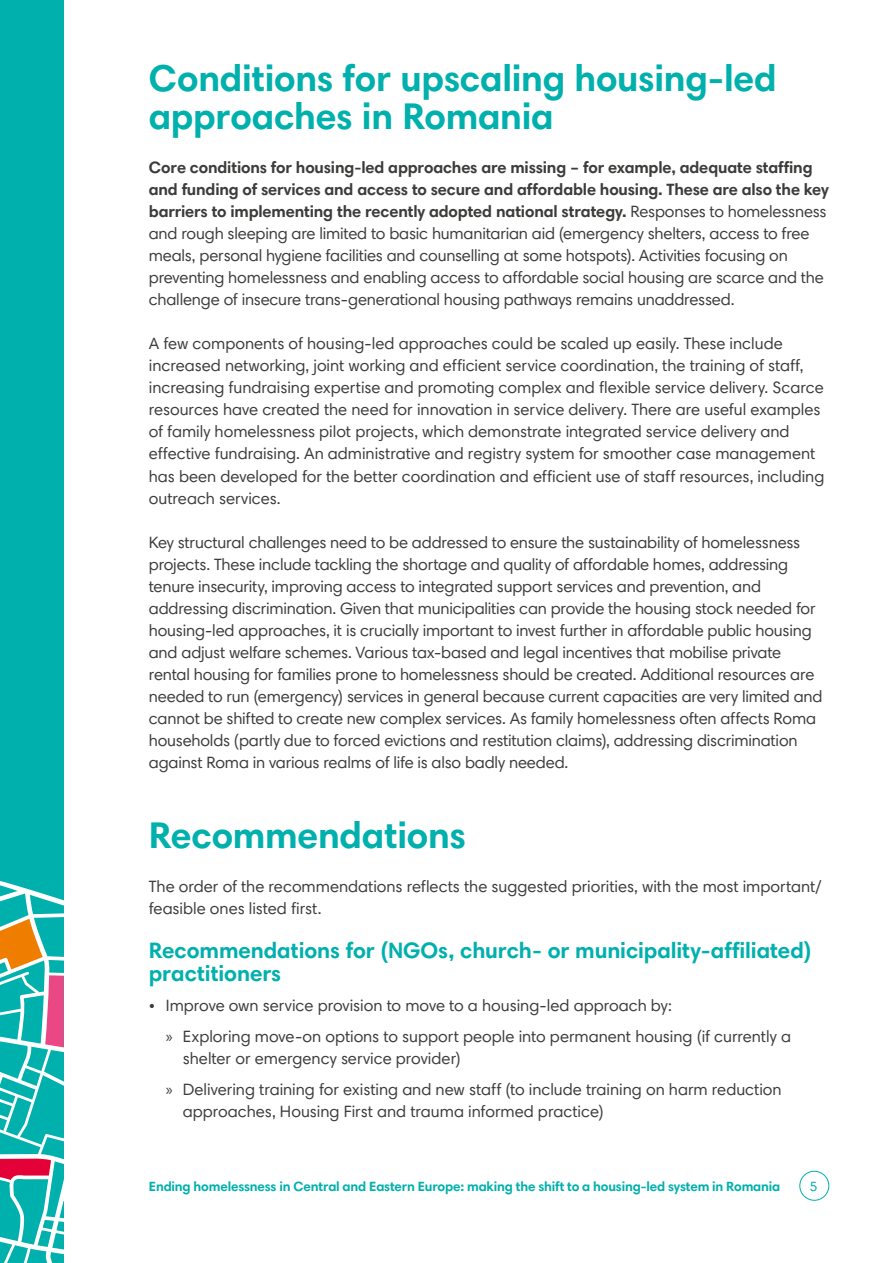
<style>
.page{position:relative;width:893px;height:1263px;background:#fff}
.page>*{position:absolute;margin:0;border:0;box-sizing:border-box;transform-origin:0 0}
.Sub-heading_1{font:700 37.5px/37.5px "Harmonia Sans Pro Cyr";letter-spacing:-.005em;color:#00b0ad}
.Sub-heading_3{font:700 22.5px/22.5px "Harmonia Sans Pro Cyr";letter-spacing:-.005em;color:#00b0ad}
.Body_text{font:16.5px/22px "Harmonia Sans Pro Cyr";letter-spacing:-.01em;color:#3c3c3b}
.t1{font:700 13.5px "Harmonia Sans Pro Cyr";letter-spacing:-.01em;color:#00b0ad}
.t2{font:13.5px "Harmonia Sans Pro Cyr";color:#00b0ad}
.s1{font-weight:700}
.s2{font-family:"Myriad Pro"}
</style>
<div class="page">
<div style="left:799px;top:1171px;width:30px;height:30px;border:1px solid #00b0ad;border-radius:50%"></div>
<div style="left:0;top:0;width:64px;height:1263px;background:#00b0ad"></div>
<svg style="left:0;top:881px;width:64px;height:382px"></svg>
<p class="Sub-heading_1" style="left:149px;top:59px;width:629px">Conditions for upscaling housing-led approaches in Romania</p>
<p class="Body_text" style="left:149px;top:156px;width:681px"><span class="s1">Core conditions for housing-led approaches are missing – for example, adequate staffing and funding of services and access to secure and affordable housing. These are also the key barriers to implementing the recently adopted national strategy.</span> Responses to homelessness and rough sleeping are limited to basic humanitarian aid (emergency shelters, access to free meals, personal hygiene facilities and counselling at some hotspots). Activities focusing on preventing homelessness and enabling access to affordable social housing are scarce and the challenge of insecure trans-generational housing pathways remains unaddressed.</p>
<p class="Body_text" style="left:149px;top:332px;width:677px">A few components of housing-led approaches could be scaled up easily. These include increased networking, joint working and efficient service coordination, the training of staff, increasing fundraising expertise and promoting complex and flexible service delivery. Scarce resources have created the need for innovation in service delivery. There are useful examples of family homelessness pilot projects, which demonstrate integrated service delivery and effective fundraising. An administrative and registry system for smoother case management has been developed for the better coordination and efficient use of staff resources, including outreach services.</p>
<p class="Body_text" style="left:149px;top:531px;width:675px">Key structural challenges need to be addressed to ensure the sustainability of homelessness projects. These include tackling the shortage and quality of affordable homes, addressing tenure insecurity, improving access to integrated support services and prevention, and addressing discrimination. Given that municipalities can provide the housing stock needed for housing-led approaches, it is crucially important to invest further in affordable public housing and adjust welfare schemes. Various tax-based and legal incentives that mobilise private rental housing for families prone to homelessness should be created. Additional resources are needed to run (emergency) services in general because current capacities are very limited and cannot be shifted to create new complex services. As family homelessness often affects Roma households (partly due to forced evictions and restitution claims), addressing discrimination against Roma in various realms of life is also badly needed.</p>
<p class="Sub-heading_1" style="left:149px;top:815px;width:319px">Recommendations</p>
<p class="Body_text" style="left:149px;top:875px;width:674px">The order of the recommendations reflects the suggested priorities, with the most important/ feasible ones listed first.</p>
<p class="Sub-heading_3" style="left:149px;top:939px;width:664px">Recommendations for (NGOs, church- or municipality-affiliated) practitioners</p>
<p class="Body_text" style="left:149px;top:994px;width:524px">• Improve own service provision to move to a housing-led approach by:</p>
<p class="Body_text" style="left:183px;top:1025px;width:610px;text-indent:-17px"><span class="s2">»</span> Exploring move-on options to support people into permanent housing (if currently a shelter or emergency service provider)</p>
<p class="Body_text" style="left:183px;top:1078px;width:600px;text-indent:-17px"><span class="s2">»</span> Delivering training for existing and new staff (to include training on harm reduction approaches, Housing First and trauma informed practice)</p>
<p class="t1" style="left:149px;top:1177px;width:633px">Ending homelessness in Central and Eastern Europe: making the shift to a housing-led system in Romania</p>
<p class="t2" style="left:810px;top:1178px;width:9px">5</p>
</div>
